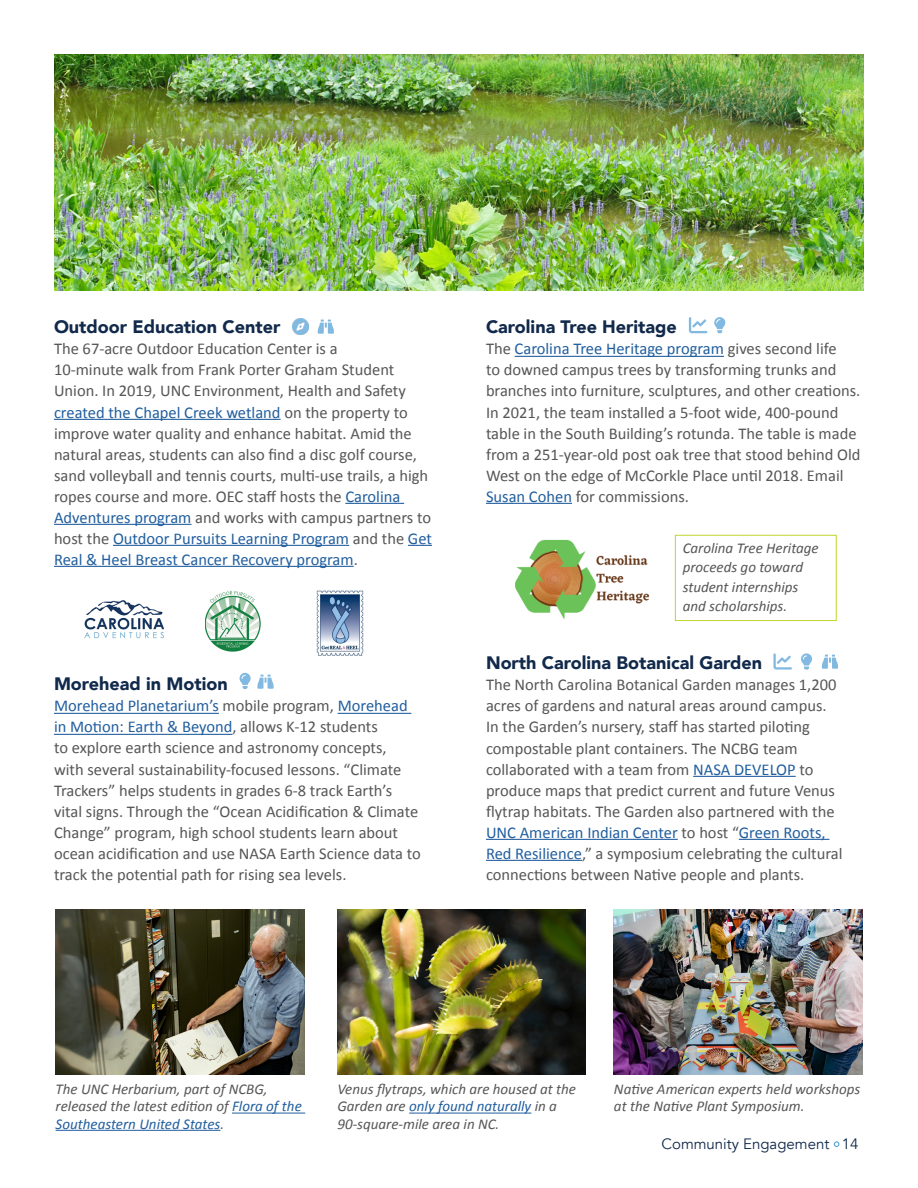
<style>
.page{position:relative;width:918px;height:1188px;background:#fff}
.page>*{position:absolute;margin:0;border:0;box-sizing:border-box;transform-origin:0 0}
.t1{font:900 18px "Avenir";color:#11294b}
.t2{font:16.5px/21px "Calibri";color:#565656}
.t3{font:italic 15px/17.2px "Calibri";color:#565656}
.t4{font:15px "Avenir";color:#11294b}
.s1{color:#215e9e}
</style>
<div class="page">
<hr style="left:54px;top:419px;width:227px;height:1px;background:#215e9e">
<hr style="left:345px;top:503px;width:59px;height:1px;background:#215e9e">
<hr style="left:54px;top:524px;width:137px;height:1px;background:#215e9e">
<hr style="left:113px;top:545px;width:236px;height:1px;background:#215e9e">
<svg style="left:408px;top:545px;width:24px;height:1px"></svg>
<hr style="left:54px;top:566px;width:300px;height:1px;background:#215e9e">
<hr style="left:54px;top:713px;width:165px;height:1px;background:#215e9e">
<hr style="left:338px;top:713px;width:73px;height:1px;background:#215e9e">
<hr style="left:54px;top:734px;width:178px;height:1px;background:#215e9e">
<img style="left:56px;top:909px;width:248px;height:166px">
<img style="left:614px;top:909px;width:248px;height:166px">
<img style="left:337px;top:909px;width:249px;height:166px">
<img style="left:54px;top:54px;width:810px;height:237px">
<hr style="left:409px;top:1113px;width:122px;height:1px;background:#215e9e">
<hr style="left:232px;top:1113px;width:73px;height:1px;background:#215e9e">
<hr style="left:56px;top:1130px;width:164px;height:1px;background:#215e9e">
<hr style="left:515px;top:356px;width:209px;height:1px;background:#215e9e">
<hr style="left:486px;top:503px;width:86px;height:1px;background:#215e9e">
<hr style="left:693px;top:776px;width:103px;height:1px;background:#215e9e">
<hr style="left:486px;top:839px;width:192px;height:1px;background:#215e9e">
<hr style="left:739px;top:839px;width:90px;height:1px;background:#215e9e">
<hr style="left:486px;top:860px;width:96px;height:1px;background:#215e9e">
<img style="left:515px;top:539px;width:135px;height:81px">
<div style="left:675px;top:535px;width:162px;height:86px;border:1px solid #c1d52f"></div>
<img style="left:205px;top:591px;width:56px;height:61px">
<img style="left:316px;top:590px;width:48px;height:65px">
<img style="left:84px;top:600px;width:79px;height:39px">
<svg style="left:834px;top:1142px;width:5px;height:5px"></svg>
<svg style="left:318px;top:320px;width:16px;height:14px"></svg>
<img style="left:292px;top:318px;width:17px;height:17px">
<svg style="left:689px;top:317px;width:18px;height:16px"></svg>
<svg style="left:714px;top:317px;width:11px;height:16px"></svg>
<svg style="left:773px;top:653px;width:19px;height:17px"></svg>
<svg style="left:801px;top:653px;width:11px;height:17px"></svg>
<svg style="left:822px;top:655px;width:16px;height:14px"></svg>
<svg style="left:240px;top:673px;width:11px;height:16px"></svg>
<svg style="left:257px;top:675px;width:16px;height:14px"></svg>
<p class="t1" style="left:54px;top:312px;width:228px">Outdoor Education Center</p>
<p class="t2" style="left:54px;top:338px;width:380px">The 67-acre Outdoor Education Center is a<br>10-minute walk from Frank Porter Graham Student Union. In 2019, UNC Environment, Health and Safety <span class="s1">created the Chapel Creek wetland</span> on the property to improve water quality and enhance habitat. Amid the natural areas, students can also find a disc golf course, sand volleyball and tennis courts, multi-use trails, a high ropes course and more. OEC staff hosts the <span class="s1">Carolina Adventures program</span> and works with campus partners to host the <span class="s1">Outdoor Pursuits Learning Program</span> and the <span class="s1">Get Real &amp; Heel Breast Cancer Recovery program</span>.</p>
<p class="t1" style="left:54px;top:669px;width:175px">Morehead in Motion</p>
<p class="t2" style="left:54px;top:695px;width:368px"><span class="s1">Morehead Planetarium’s</span> mobile program, <span class="s1">Morehead in Motion: Earth &amp; Beyond</span>, allows K-12 students<br>to explore earth science and astronomy concepts,<br>with several sustainability-focused lessons. “Climate Trackers” helps students in grades 6-8 track Earth’s vital signs. Through the “Ocean Acidification &amp; Climate Change” program, high school students learn about ocean acidification and use NASA Earth Science data to track the potential path for rising sea levels.</p>
<p class="t1" style="left:486px;top:312px;width:192px">Carolina Tree Heritage</p>
<p class="t2" style="left:486px;top:338px;width:376px">The <span class="s1">Carolina Tree Heritage program</span> gives second life<br>to downed campus trees by transforming trunks and branches into furniture, sculptures, and other creations.<br>In 2021, the team installed a 5-foot wide, 400-pound table in the South Building’s rotunda. The table is made from a 251-year-old post oak tree that stood behind Old West on the edge of McCorkle Place until 2018. Email <span class="s1">Susan Cohen</span> for commissions.</p>
<p class="t3" style="left:683px;top:537px;width:138px;line-height:19.5px">Carolina Tree Heritage proceeds go toward student internships and scholarships.</p>
<p class="t1" style="left:486px;top:648px;width:278px">North Carolina Botanical Garden</p>
<p class="t2" style="left:486px;top:674px;width:358px">The North Carolina Botanical Garden manages 1,200 acres of gardens and natural areas around campus.<br>In the Garden’s nursery, staff has started piloting compostable plant containers. The NCBG team collaborated with a team from <span class="s1">NASA DEVELOP</span> to produce maps that predict current and future Venus flytrap habitats. The Garden also partnered with the <span class="s1">UNC American Indian Center</span> to host “<span class="s1">Green Roots, Red Resilience</span>,” a symposium celebrating the cultural connections between Native people and plants.</p>
<p class="t3" style="left:56px;top:1080px;width:248px">The UNC Herbarium, part of NCBG, released the latest edition of <span class="s1">Flora of the<br>Southeastern United States</span>.</p>
<p class="t3" style="left:614px;top:1080px;width:248px">Native American experts held workshops at the Native Plant Symposium.</p>
<p class="t3" style="left:337px;top:1080px;width:240px">Venus flytraps, which are housed at the<br>Garden are <span class="s1">only found naturally</span> in a<br>90-square-mile area in NC.</p>
<p class="t4" style="left:662px;top:1135px;width:198px">Community Engagement 14</p>
</div>
